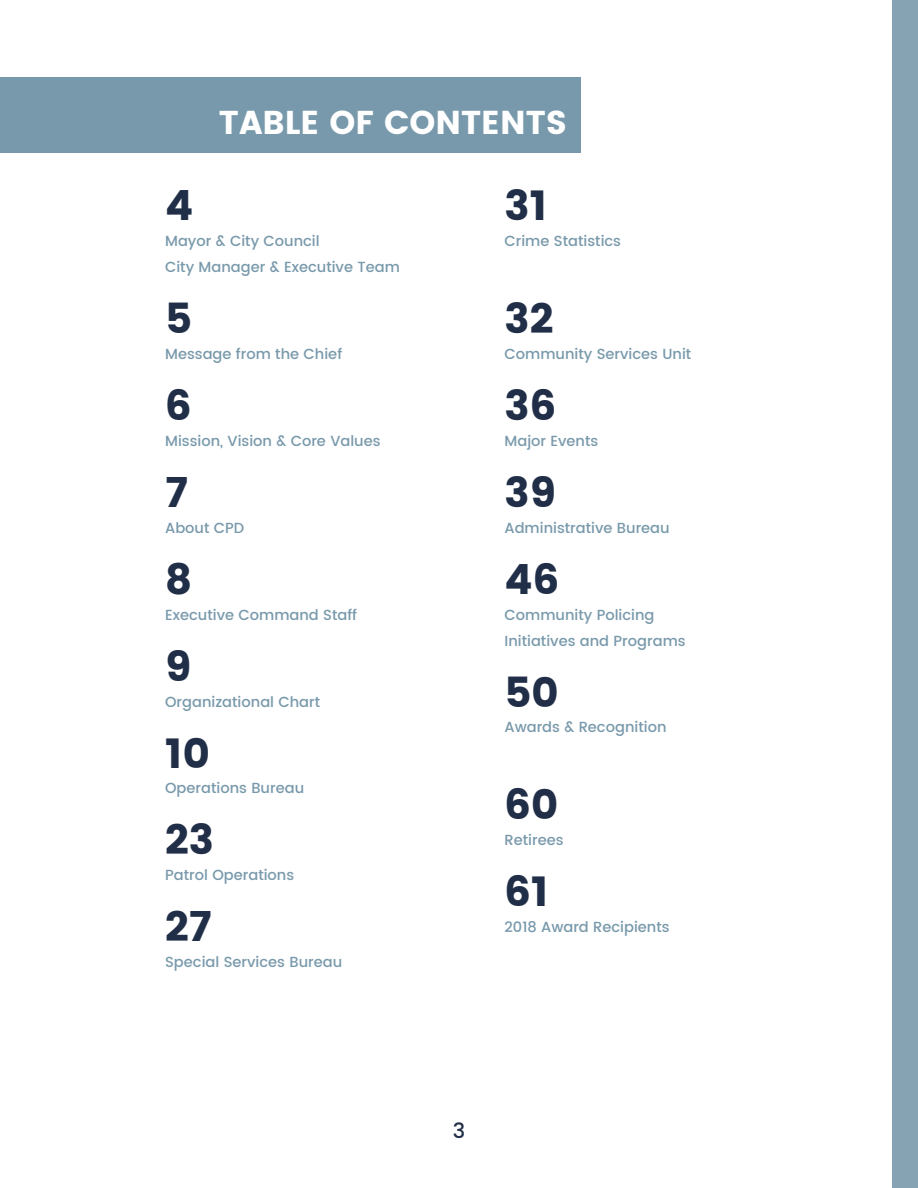
<style>
.page{position:relative;width:918px;height:1188px;background:#fff}
.page>*{position:absolute;margin:0;border:0;box-sizing:border-box;transform-origin:0 0}
.t1{font:41.7px "Poppins";color:#212e47}
.t2{font:33px "Poppins";color:#fff}
.t3{font:500 21px "Poppins";color:#212e47}
.t4{font:500 14.7px/25.8px "Poppins";color:#7899ab}
</style>
<div class="page">
<div style="left:892px;top:0;width:26px;height:1188px;background:#85a3b3"></div>
<div style="left:0;top:77px;width:581px;height:76px;background:#7899ab"></div>
<h2 class="t2" style="left:219px;top:103px;width:350px">TABLE OF CONTENTS</h2>
<h1 class="t1" style="left:165px;top:182px;width:30px">4</h1>
<p class="t4" style="left:165px;top:229px;width:236px">Mayor &amp; City Council<br>City Manager &amp; Executive Team</p>
<h1 class="t1" style="left:165px;top:294px;width:29px">5</h1>
<p class="t4" style="left:165px;top:341px;width:179px">Message from the Chief</p>
<h1 class="t1" style="left:165px;top:381px;width:28px">6</h1>
<p class="t4" style="left:165px;top:428px;width:217px">Mission, Vision &amp; Core Values</p>
<h1 class="t1" style="left:165px;top:468px;width:25px">7</h1>
<p class="t4" style="left:165px;top:515px;width:81px">About CPD</p>
<h1 class="t1" style="left:165px;top:555px;width:28px">8</h1>
<p class="t4" style="left:165px;top:602px;width:194px">Executive Command Staff</p>
<h1 class="t1" style="left:165px;top:642px;width:28px">9</h1>
<p class="t4" style="left:165px;top:689px;width:157px">Organizational Chart</p>
<h1 class="t1" style="left:165px;top:729px;width:46px">10</h1>
<p class="t4" style="left:165px;top:776px;width:141px">Operations Bureau</p>
<h1 class="t1" style="left:165px;top:816px;width:50px">23</h1>
<p class="t4" style="left:165px;top:863px;width:131px">Patrol Operations</p>
<h1 class="t1" style="left:165px;top:902px;width:49px">27</h1>
<p class="t4" style="left:165px;top:949px;width:179px">Special Services Bureau</p>
<h1 class="t1" style="left:505px;top:182px;width:44px">31</h1>
<p class="t4" style="left:505px;top:229px;width:118px">Crime Statistics</p>
<h1 class="t1" style="left:505px;top:294px;width:50px">32</h1>
<p class="t4" style="left:505px;top:341px;width:188px">Community Services Unit</p>
<h1 class="t1" style="left:505px;top:381px;width:53px">36</h1>
<p class="t4" style="left:505px;top:428px;width:95px">Major Events</p>
<h1 class="t1" style="left:505px;top:468px;width:53px">39</h1>
<p class="t4" style="left:505px;top:515px;width:167px">Administrative Bureau</p>
<h1 class="t1" style="left:505px;top:555px;width:56px">46</h1>
<p class="t4" style="left:505px;top:602px;width:183px">Community Policing<br>Initiatives and Programs</p>
<h1 class="t1" style="left:505px;top:668px;width:56px">50</h1>
<p class="t4" style="left:505px;top:715px;width:163px">Awards &amp; Recognition</p>
<h1 class="t1" style="left:505px;top:780px;width:55px">60</h1>
<p class="t4" style="left:505px;top:827px;width:61px">Retirees</p>
<h1 class="t1" style="left:505px;top:867px;width:46px">61</h1>
<p class="t4" style="left:505px;top:914px;width:167px">2018 Award Recipients</p>
<h3 class="t3" style="left:453px;top:1115px;width:14px">3</h3>
</div>
